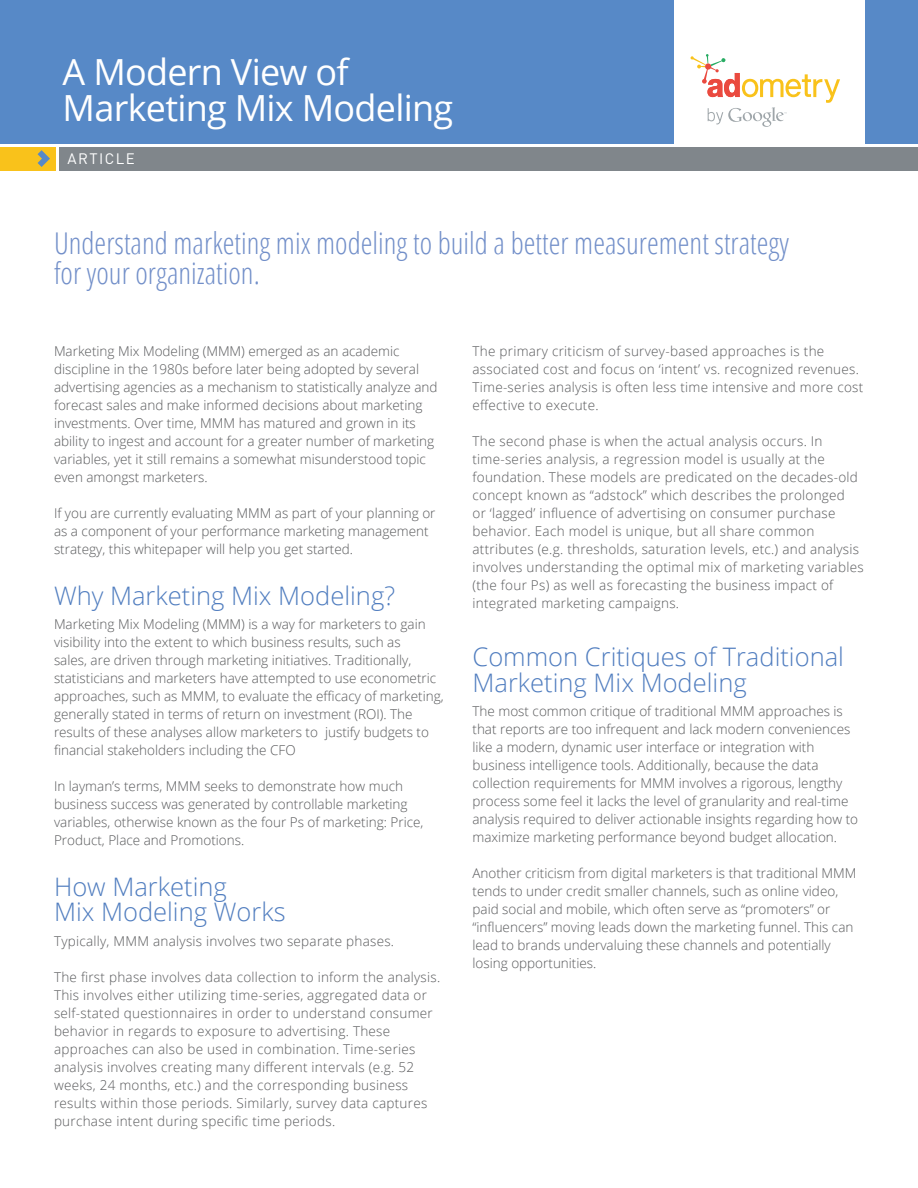
<style>
.page{position:relative;width:918px;height:1188px;background:#fff}
.page>*{position:absolute;margin:0;border:0;box-sizing:border-box;transform-origin:0 0}
.t1{font:36px/36px "Open Sans";letter-spacing:-.02em;color:#fff}
.t2{font:300 condensed 30px/30px "Open Sans";color:#728fc9}
.t3{font:300 25.5px/25.5px "Open Sans";color:#507dbf}
.t4{font:15px "DIN Pro";letter-spacing:.1em;color:#fff}
.t5{font:300 13.5px/18px "Open Sans";color:#57585a}
.t6{font:300 13.5px/18px "Open Sans";letter-spacing:.02em;color:#57585a}
</style>
<div class="page">
<div style="left:0;top:0;width:675px;height:144px;background:#5789c7"></div>
<div style="left:59px;top:147px;width:859px;height:23px;background:#80868b"></div>
<div style="left:0;top:147px;width:56px;height:23px;background:#f9c21b"></div>
<div style="left:865px;top:0;width:53px;height:144px;background:#5789c7"></div>
<svg style="left:38px;top:150px;width:12px;height:17px"></svg>
<svg style="left:690px;top:54px;width:150px;height:73px"></svg>
<h1 class="t1" style="left:63px;top:53px;width:392px">A Modern View of<br>Marketing Mix Modeling</h1>
<p class="t4" style="left:68px;top:147px;width:69px">ARTICLE</p>
<h2 class="t2" style="left:54px;top:227px;width:737px">Understand marketing mix modeling to build a better measurement strategy for your organization.</h2>
<p class="t5" style="left:54px;top:342px;width:385px">Marketing Mix Modeling (MMM) emerged as an academic discipline in the 1980s before later being adopted by several advertising agencies as a mechanism to statistically analyze and forecast sales and make informed decisions about marketing investments. Over time, MMM has matured and grown in its ability to ingest and account for a greater number of marketing variables, yet it still remains a somewhat misunderstood topic even amongst marketers.</p>
<p class="t5" style="left:54px;top:504px;width:383px">If you are currently evaluating MMM as part of your planning or as a component of your performance marketing management strategy, this whitepaper will help you get started.</p>
<h3 class="t3" style="left:54px;top:582px;width:343px">Why Marketing Mix Modeling?</h3>
<p class="t5" style="left:54px;top:615px;width:391px">Marketing Mix Modeling (MMM) is a way for marketers to gain visibility into the extent to which business results, such as<br>sales, are driven through marketing initiatives. Traditionally, statisticians and marketers have attempted to use econometric approaches, such as MMM, to evaluate the efficacy of marketing, generally stated in terms of return on investment (ROI). The results of these analyses allow marketers to justify budgets to financial stakeholders including the CFO</p>
<p class="t5" style="left:54px;top:777px;width:371px">In layman’s terms, MMM seeks to demonstrate how much business success was generated by controllable marketing variables, otherwise known as the four Ps of marketing: Price, Product, Place and Promotions.</p>
<h3 class="t3" style="left:54px;top:873px;width:233px">How Marketing<br>Mix Modeling Works</h3>
<p class="t6" style="left:54px;top:932px;width:342px">Typically, MMM analysis involves two separate phases.</p>
<p class="t6" style="left:54px;top:968px;width:388px">The first phase involves data collection to inform the analysis.<br>This involves either utilizing time-series, aggregated data or self-stated questionnaires in order to understand consumer behavior in regards to exposure to advertising. These approaches can also be used in combination. Time-series analysis involves creating many different intervals (e.g. 52 weeks, 24 months, etc.) and the corresponding business results within those periods. Similarly, survey data captures purchase intent during specific time periods.</p>
<p class="t6" style="left:472px;top:342px;width:392px">The primary criticism of survey-based approaches is the associated cost and focus on ‘intent’ vs. recognized revenues.<br>Time-series analysis is often less time intensive and more cost effective to execute.</p>
<p class="t6" style="left:472px;top:432px;width:393px">The second phase is when the actual analysis occurs. In time-series analysis, a regression model is usually at the foundation. These models are predicated on the decades-old concept known as “adstock” which describes the prolonged<br>or ‘lagged’ influence of advertising on consumer purchase behavior. Each model is unique, but all share common attributes (e.g. thresholds, saturation levels, etc.) and analysis involves understanding the optimal mix of marketing variables (the four Ps) as well as forecasting the business impact of integrated marketing campaigns.</p>
<h3 class="t3" style="left:472px;top:644px;width:373px">Common Critiques of Traditional<br>Marketing Mix Modeling</h3>
<p class="t5" style="left:472px;top:702px;width:387px">The most common critique of traditional MMM approaches is that reports are too infrequent and lack modern conveniences like a modern, dynamic user interface or integration with business intelligence tools. Additionally, because the data collection requirements for MMM involves a rigorous, lengthy process some feel it lacks the level of granularity and real-time analysis required to deliver actionable insights regarding how to maximize marketing performance beyond budget allocation.</p>
<p class="t5" style="left:472px;top:864px;width:386px">Another criticism from digital marketers is that traditional MMM tends to under credit smaller channels, such as online video, paid social and mobile, which often serve as “promoters” or “influencers” moving leads down the marketing funnel. This can lead to brands undervaluing these channels and potentially losing opportunities.</p>
</div>
